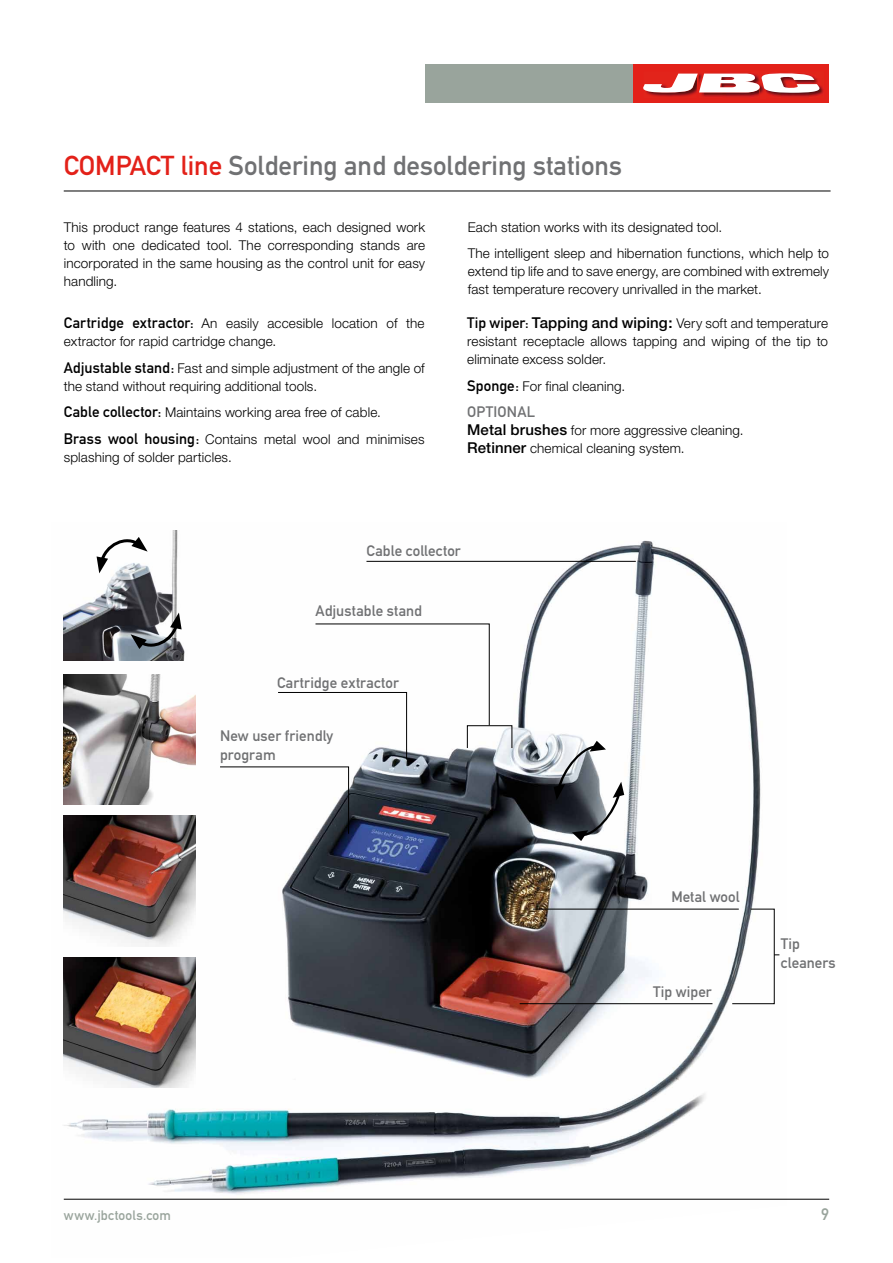
<style>
.page{position:relative;width:893px;height:1263px;background:#fff}
.page>*{position:absolute;margin:0;border:0;box-sizing:border-box;transform-origin:0 0}
.t1{font:27px "DIN Mittelschrift";color:#707173}
.t2{font:16.5px "DIN Mittelschrift";color:#99a49c}
.t3{font:15px/19.5px "DIN Mittelschrift";letter-spacing:.005em;color:#707173}
.t4{font:300 13.5px/18px "Helvetica Neue CE";letter-spacing:.01em;color:#000}
.t5{font:13.5px "DIN Mittelschrift";letter-spacing:.02em;color:#99a49c}
.s1{color:#e32119}
.s2{font-family:"DIN Mittelschrift";font-weight:400;font-size:15px}
.s3{font-family:"Helvetica Neue";font-weight:500;font-size:15px}
</style>
<div class="page">
<img style="left:63px;top:540px;width:724px;height:660px">
<img style="left:64px;top:530px;width:129px;height:130px">
<img style="left:64px;top:816px;width:131px;height:130px">
<img style="left:64px;top:957px;width:131px;height:131px">
<img style="left:64px;top:674px;width:131px;height:130px">
<svg style="left:97px;top:534px;width:51px;height:39px"></svg>
<svg style="left:131px;top:612px;width:51px;height:39px"></svg>
<svg style="left:548px;top:740px;width:82px;height:102px"></svg>
<hr style="left:64px;top:1199px;width:765px;height:1px;background:#000">
<hr style="left:64px;top:191px;width:767px;height:1px;background:#000">
<hr style="left:366px;top:561px;width:270px;height:1px;background:#000">
<div style="left:467px;top:725px;width:45px;height:23px;border:1px solid #000"></div>
<hr style="left:533px;top:909px;width:206px;height:1px;background:#000">
<hr style="left:520px;top:1003px;width:192px;height:1px;background:#000">
<svg style="left:731px;top:908px;width:48px;height:96px"></svg>
<svg style="left:277px;top:623px;width:213px;height:137px"></svg>
<svg style="left:219px;top:766px;width:130px;height:68px"></svg>
<div style="left:425px;top:64px;width:403px;height:38px;background:#99a49c"></div>
<div style="left:633px;top:64px;width:196px;height:38px;background:#e32119"></div>
<img style="left:647px;top:93px;width:48px;height:4px">
<img style="left:703px;top:93px;width:57px;height:4px">
<img style="left:767px;top:85px;width:57px;height:12px">
<svg style="left:643px;top:73px;width:177px;height:20px"></svg>
<h1 class="t1" style="left:64px;top:150px;width:560px"><span class="s1">COMPACT line</span> Soldering and desoldering stations</h1>
<p class="t4" style="left:64px;top:218px;width:363px;text-align:justify">This product range features 4 stations, each designed work to with one dedicated tool. The corresponding stands are incorporated in the same housing as the control unit for easy handling.</p>
<p class="t4" style="left:468px;top:214px;width:363px;line-height:26.5px">Each station works with its designated tool.<br>The intelligent sleep and hibernation functions, which help to</p>
<p class="t4" style="left:468px;top:262px;width:363px">extend tip life and to save energy, are combined with extremely fast temperature recovery unrivalled in the market.</p>
<p class="t4" style="left:64px;top:314px;width:362px"><span class="s2">Cartridge extractor:</span> An easily accesible location of the extractor for rapid cartridge change.</p>
<p class="t4" style="left:64px;top:359px;width:362px"><span class="s2">Adjustable stand:</span> Fast and simple adjustment of the angle of the stand without requiring additional tools.</p>
<p class="t4" style="left:64px;top:399px;width:362px;line-height:26.5px"><span class="s2">Cable collector:</span> Maintains working area free of cable.<br><span class="s2">Brass wool housing:</span> Contains metal wool and minimises</p>
<p class="t4" style="left:64px;top:448px;width:170px">splashing of solder particles.</p>
<p class="t4" style="left:467px;top:314px;width:362px;text-align:justify"><span class="s2">Tip wiper:</span> <span class="s3">Tapping and wiping:</span> Very soft and temperature resistant receptacle allows tapping and wiping of the tip to eliminate excess solder.</p>
<p class="t4" style="left:467px;top:377px;width:160px"><span class="s2">Sponge:</span> For final cleaning.</p>
<p class="t3" style="left:467px;top:402px;width:70px">Optional</p>
<p class="t4" style="left:467px;top:421px;width:278px"><span class="s3">Metal brushes</span> for more aggressive cleaning.<br><span class="s3">Retinner</span> chemical cleaning system.</p>
<p class="t3" style="left:367px;top:541px;width:96px">Cable collector</p>
<p class="t3" style="left:315px;top:601px;width:108px">Adjustable stand</p>
<p class="t3" style="left:277px;top:673px;width:123px">Cartridge extractor</p>
<p class="t3" style="left:220px;top:725px;width:115px">New user friendly program</p>
<p class="t3" style="left:671px;top:887px;width:70px">Metal wool</p>
<p class="t3" style="left:653px;top:982px;width:60px">Tip wiper</p>
<p class="t3" style="left:781px;top:934px;width:56px">Tip cleaners</p>
<p class="t5" style="left:64px;top:1207px;width:109px">www.jbctools.com</p>
<p class="t2" style="left:821px;top:1205px;width:9px">9</p>
</div>
